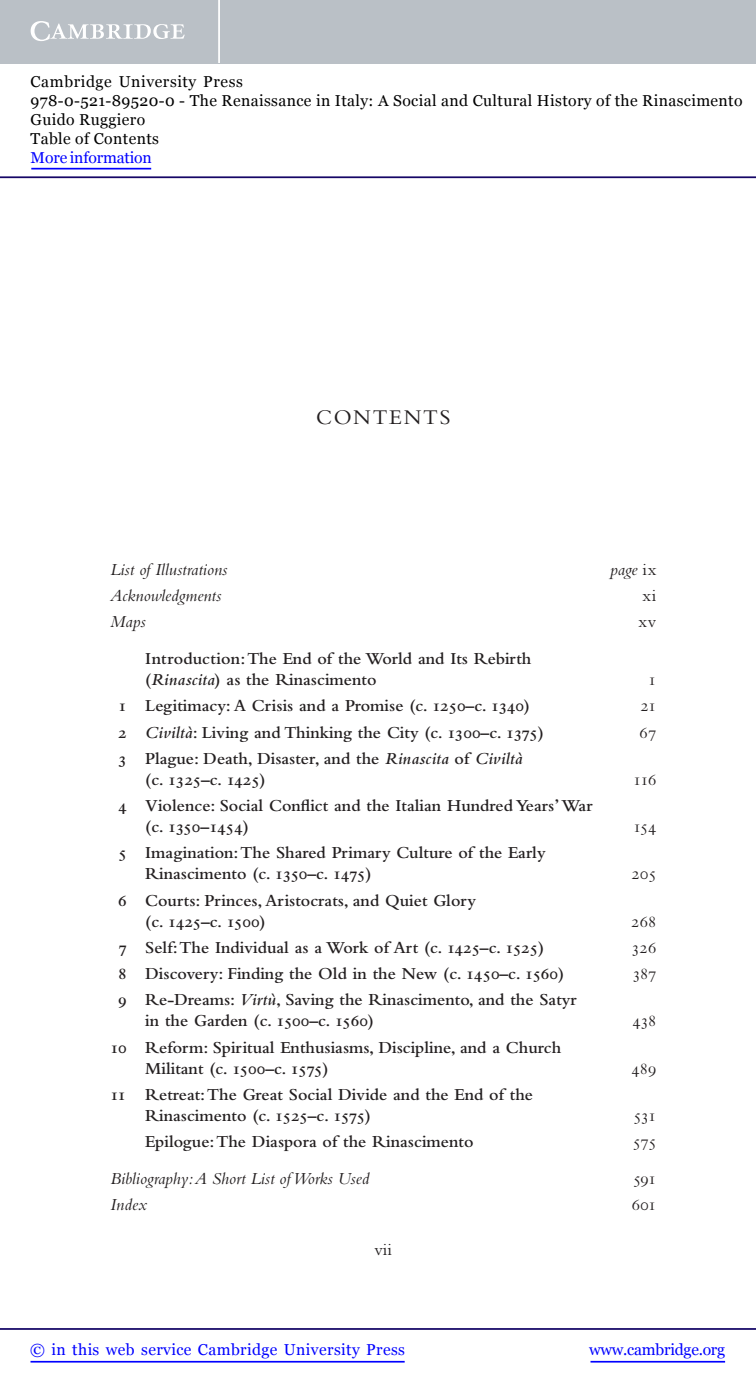
<style>
.page{position:relative;width:756px;height:1388px;background:#fff}
.page>*{position:absolute;margin:0;border:0;box-sizing:border-box;transform-origin:0 0}
.t1{font:21.88px "Bembo Std";letter-spacing:.075em;color:#231f20}
.t2{font:600 17.5px/21px "Bembo Std";color:#231f20}
.t3{font:italic 17.5px "Bembo Std";color:#231f20}
.t4{font:17.5px "Bembo Std";letter-spacing:-.015em;color:#231f20}
.t5{font:15.75px/18.9px "Georgia";letter-spacing:.025em;color:#000}
.t6{font:15.75px "Georgia";letter-spacing:.025em;color:#00f}
.t7{font:15.75px "Georgia";letter-spacing:-.015em;color:#00f}
.t8{font:15.75px "Georgia";letter-spacing:-.01em;color:#00f}
.s1{font-style:normal}
.s2{font-style:italic}
</style>
<div class="page">
<hr style="left:591px;top:1361px;width:134px;height:1px;background:#00f">
<hr style="left:0;top:1328px;width:756px;height:2px;background:#150666">
<hr style="left:31px;top:1361px;width:374px;height:1px;background:#00f">
<div style="left:0;top:0;width:756px;height:63px;background:#bac0c6"></div>
<svg style="left:31px;top:21px;width:154px;height:20px"></svg>
<hr style="left:218px;top:0;width:2px;height:63px;background:#fff">
<hr style="left:0;top:176px;width:756px;height:2px;background:#150666">
<hr style="left:31px;top:168px;width:120px;height:1px;background:#00f">
<p class="t5" style="left:31px;top:73px;width:713px">Cambridge University Press<br>978-0-521-89520-0 - The Renaissance in Italy: A Social and Cultural History of the Rinascimento Guido Ruggiero<br>Table of Contents</p>
<p class="t8" style="left:31px;top:148px;width:123px">More information</p>
<p class="t1" style="left:316px;top:409px;width:136px">CONTENTS</p>
<p class="t3" style="left:110px;top:563px;width:119px">List of Illustrations</p>
<p class="t3" style="left:610px;top:563px;width:47px">page <span class="s1">ix</span></p>
<p class="t3" style="left:110px;top:589px;width:113px">Acknowledgments</p>
<p class="t4" style="left:642px;top:589px;width:15px">xi</p>
<p class="t3" style="left:110px;top:615px;width:37px">Maps</p>
<p class="t4" style="left:639px;top:615px;width:19px">xv</p>
<p class="t2" style="left:145px;top:649px;width:388px">Introduction: The End of the World and Its Rebirth ( <span class="s2">Rinascita</span> ) as the Rinascimento</p>
<p class="t4" style="left:648px;top:673px;width:10px">1</p>
<p class="t2" style="left:118px;top:697px;width:413px">1 Legitimacy: A Crisis and a Promise (c. 1250–c. 1340)</p>
<p class="t4" style="left:640px;top:699px;width:17px">21</p>
<p class="t2" style="left:118px;top:723px;width:427px">2 <span class="s2">Civilt à</span> : Living and Thinking the City (c. 1300–c. 1375)</p>
<p class="t4" style="left:640px;top:725px;width:18px">67</p>
<p class="t2" style="left:145px;top:749px;width:379px;text-indent:-27px">3 Plague: Death, Disaster, and the <span class="s2">Rinascita</span> of <span class="s2">Civilt à </span>(c. 1325–c. 1425)</p>
<p class="t4" style="left:633px;top:773px;width:25px">116</p>
<p class="t2" style="left:145px;top:796px;width:449px;text-indent:-27px">4 Violence: Social Conflict and the Italian Hundred Years’ War (c. 1350–1454)</p>
<p class="t2" style="left:145px;top:844px;width:402px;text-indent:-27px">5 Imagination: The Shared Primary Culture of the Early<br>Rinascimento (c. 1350–c. 1475)</p>
<p class="t2" style="left:145px;top:891px;width:332px;text-indent:-27px">6 Courts: Princes, Aristocrats, and Quiet Glory (c. 1425–c. 1500)</p>
<p class="t4" style="left:633px;top:820px;width:25px">154</p>
<p class="t4" style="left:631px;top:867px;width:26px">205</p>
<p class="t4" style="left:631px;top:914px;width:26px">268</p>
<p class="t2" style="left:118px;top:938px;width:428px">7 Self: The Individual as a Work of Art (c. 1425–c. 1525)</p>
<p class="t4" style="left:632px;top:941px;width:26px">326</p>
<p class="t2" style="left:118px;top:964px;width:448px">8 Discovery: Finding the Old in the New (c. 1450–c. 1560)</p>
<p class="t4" style="left:633px;top:967px;width:25px">387</p>
<p class="t2" style="left:145px;top:991px;width:433px;text-indent:-27px">9 Re-Dreams: <span class="s2">Virt ù</span> , Saving the Rinascimento, and the Satyr in the Garden (c. 1500–c. 1560)</p>
<p class="t4" style="left:633px;top:1014px;width:25px">438</p>
<p class="t2" style="left:145px;top:1038px;width:417px;text-indent:-35px">10 Reform: Spiritual Enthusiasms, Discipline, and a Church<br>Militant (c. 1500–c. 1575)</p>
<p class="t2" style="left:145px;top:1085px;width:389px;text-indent:-35px">11 Retreat: The Great Social Divide and the End of the<br>Rinascimento (c. 1525–c. 1575)</p>
<p class="t4" style="left:632px;top:1061px;width:26px">489</p>
<p class="t4" style="left:633px;top:1109px;width:25px">531</p>
<p class="t2" style="left:145px;top:1132px;width:330px">Epilogue: The Diaspora of the Rinascimento</p>
<p class="t4" style="left:632px;top:1135px;width:25px">575</p>
<p class="t3" style="left:110px;top:1172px;width:261px">Bibliography: A Short List of Works Used</p>
<p class="t4" style="left:633px;top:1172px;width:25px">591</p>
<p class="t3" style="left:110px;top:1198px;width:38px">Index</p>
<p class="t4" style="left:632px;top:1198px;width:26px">601</p>
<p class="t4" style="left:375px;top:1243px;width:19px">vii</p>
<p class="t6" style="left:30px;top:1339px;width:376px">© in this web service Cambridge University Press</p>
<p class="t7" style="left:589px;top:1339px;width:137px">www.cambridge.org</p>
</div>
